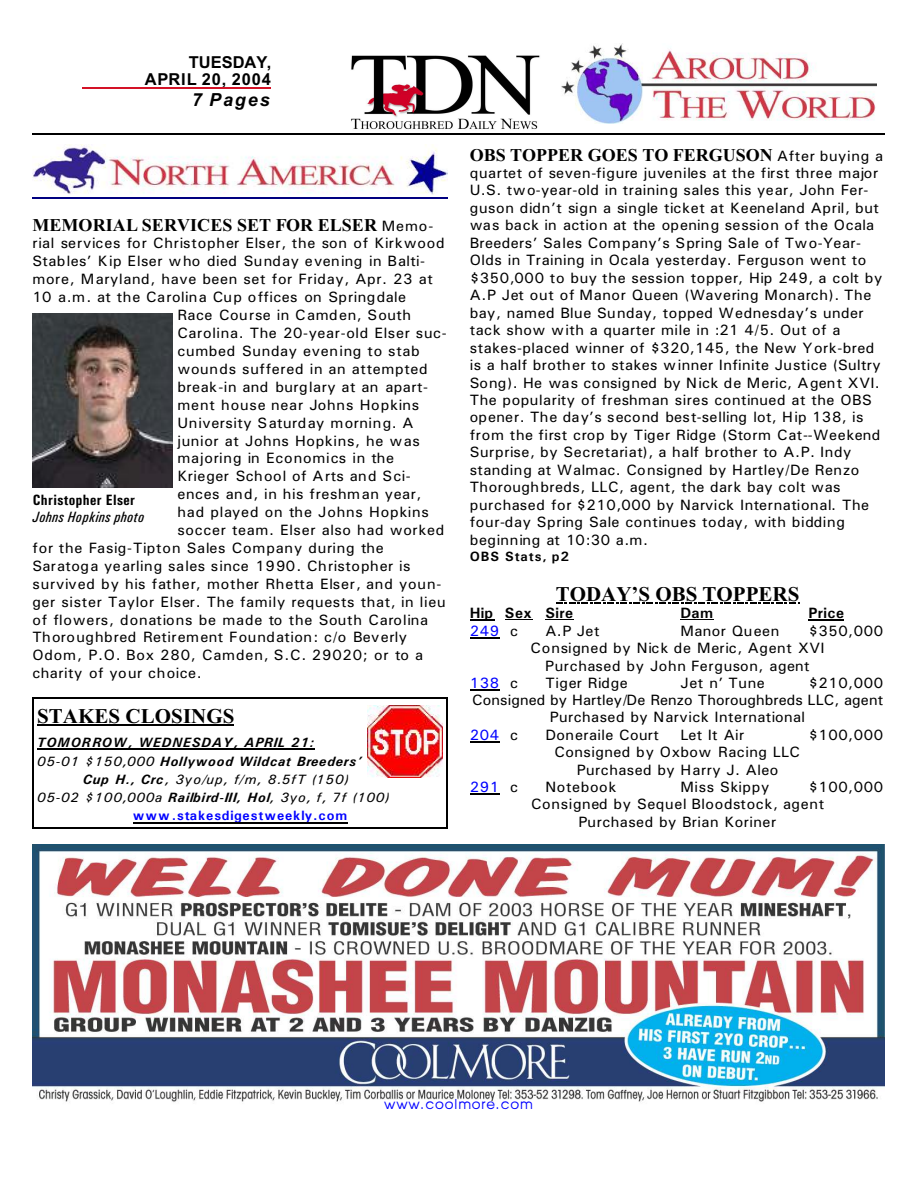
<style>
.page{position:relative;width:918px;height:1188px;background:#fff}
.page>*{position:absolute;margin:0;border:0;box-sizing:border-box;transform-origin:0 0}
.t1{font:700 21px "Times New Roman";color:#000}
.t2{font:700 18px "Times New Roman";letter-spacing:.005em;color:#000}
.t3{font:italic 700 18px "Arial";letter-spacing:.105em;color:#000}
.t4{font:700 16.5px/17.7px "Arial";letter-spacing:.025em;color:#000;text-align:right}
.t5{font:15px/17.4px "Univers";letter-spacing:.035em;color:#000}
.t6{font:15px "Univers";letter-spacing:.055em;color:#000}
.t7{font:15px "Univers";letter-spacing:.005em;color:#000}
.t8{font:700 15px "Univers";letter-spacing:.03em;color:#000}
.t9{font:italic 15px "Univers Condensed";letter-spacing:.02em;color:#000}
.t10{font:700 15px "Univers Condensed";letter-spacing:.025em;color:#000}
.t11{font:15px "Univers";letter-spacing:.035em;color:#00f}
.t12{font:italic 13.5px "Univers";letter-spacing:.065em;color:#000}
.t13{font:italic 700 13.5px "Univers";letter-spacing:.06em;color:#000}
.t14{font:700 13.5px "Univers";letter-spacing:.065em;color:#00f}
.t15{font:13.5px "Advance";letter-spacing:.065em;color:#00f}
.t16{font:700 13.5px "Univers";letter-spacing:.065em;color:#000}
.s1{font-family:"Univers";font-weight:400;font-size:15px}
.s2{font-weight:400}
.s3{font-weight:700}
.s4{color:#000}
</style>
<div class="page">
<hr style="left:82px;top:87px;width:189px;height:2px;background:#d41226">
<img style="left:561px;top:44px;width:315px;height:79px">
<img style="left:351px;top:55px;width:189px;height:75px">
<hr style="left:32px;top:134px;width:853px;height:1px;background:#000">
<img style="left:32px;top:145px;width:416px;height:49px">
<hr style="left:32px;top:197px;width:416px;height:1px;background:#000080">
<img style="left:33px;top:314px;width:139px;height:174px">
<img style="left:32px;top:844px;width:852px;height:258px">
<img style="left:367px;top:705px;width:75px;height:72px">
<hr style="left:37px;top:724px;width:197px;height:1px;background:#000">
<hr style="left:37px;top:749px;width:278px;height:1px;background:#000">
<hr style="left:133px;top:822px;width:215px;height:1px;background:#000">
<hr style="left:32px;top:698px;width:2px;height:131px;background:#000">
<hr style="left:447px;top:698px;width:1px;height:131px;background:#000">
<hr style="left:32px;top:698px;width:416px;height:1px;background:#000">
<hr style="left:32px;top:827px;width:416px;height:2px;background:#000">
<svg style="left:556px;top:602px;width:244px;height:1px"></svg>
<svg style="left:470px;top:620px;width:24px;height:1px"></svg>
<svg style="left:505px;top:619px;width:27px;height:1px"></svg>
<svg style="left:545px;top:619px;width:28px;height:1px"></svg>
<hr style="left:680px;top:619px;width:34px;height:1px;background:#000">
<hr style="left:809px;top:620px;width:35px;height:1px;background:#000">
<hr style="left:470px;top:637px;width:30px;height:1px;background:#000">
<hr style="left:470px;top:690px;width:30px;height:1px;background:#000">
<hr style="left:470px;top:741px;width:30px;height:1px;background:#000">
<hr style="left:470px;top:794px;width:30px;height:1px;background:#000">
<p class="t4" style="left:145px;top:54px;width:128px">TUESDAY,<br>APRIL 20, 2004</p>
<p class="t3" style="left:192px;top:93px;width:79px">7 Pages</p>
<p class="t2" style="left:32px;top:218px;width:402px">MEMORIAL SERVICES SET FOR ELSER <span class="s1">Memo-</span></p>
<p class="t6" style="left:32px;top:238px;width:414px">rial services for Christopher Elser, the son of Kirkwood</p>
<p class="t5" style="left:32px;top:254px;width:394px">Stables’ Kip Elser who died Sunday evening in Balti-</p>
<p class="t5" style="left:32px;top:272px;width:402px">more, Maryland, have been set for Friday, Apr. 23 at</p>
<p class="t5" style="left:32px;top:290px;width:375px">10 a.m. at the Carolina Cup offices on Springdale</p>
<p class="t5" style="left:177px;top:308px;width:235px">Race Course in Camden, South</p>
<p class="t5" style="left:177px;top:326px;width:271px">Carolina. The 20-year-old Elser suc-</p>
<p class="t5" style="left:177px;top:343px;width:244px">cumbed Sunday evening to stab</p>
<p class="t5" style="left:177px;top:361px;width:252px">wounds suffered in an attempted</p>
<p class="t5" style="left:177px;top:379px;width:252px">break-in and burglary at an apart-</p>
<p class="t6" style="left:177px;top:399px;width:243px">ment house near Johns Hopkins</p>
<p class="t5" style="left:177px;top:415px;width:238px">University Saturday morning. A</p>
<p class="t5" style="left:177px;top:433px;width:244px">junior at Johns Hopkins, he was</p>
<p class="t6" style="left:177px;top:453px;width:218px">majoring in Economics in the</p>
<p class="t5" style="left:177px;top:469px;width:235px">Krieger School of Arts and Sci-</p>
<p class="t5" style="left:177px;top:487px;width:246px">ences and, in his freshman year,</p>
<p class="t6" style="left:177px;top:507px;width:253px">had played on the Johns Hopkins</p>
<p class="t5" style="left:177px;top:522px;width:268px">soccer team. Elser also had worked</p>
<p class="t6" style="left:32px;top:543px;width:353px">for the Fasig-Tipton Sales Company during the</p>
<p class="t5" style="left:32px;top:558px;width:380px">Saratoga yearling sales since 1990. Christopher is</p>
<p class="t6" style="left:32px;top:578px;width:411px">survived by his father, mother Rhetta Elser, and youn-</p>
<p class="t5" style="left:32px;top:594px;width:415px">ger sister Taylor Elser. The family requests that, in lieu</p>
<p class="t6" style="left:32px;top:614px;width:397px">of flowers, donations be made to the South Carolina</p>
<p class="t5" style="left:32px;top:630px;width:376px">Thoroughbred Retirement Foundation: c/o Beverly</p>
<p class="t6" style="left:32px;top:650px;width:392px">Odom, P.O. Box 280, Camden, S.C. 29020; or to a</p>
<p class="t5" style="left:32px;top:666px;width:171px">charity of your choice.</p>
<p class="t10" style="left:33px;top:495px;width:104px">Christopher Elser</p>
<p class="t9" style="left:33px;top:511px;width:113px">Johns Hopkins photo</p>
<h1 class="t1" style="left:37px;top:708px;width:199px">STAKES CLOSINGS</h1>
<p class="t13" style="left:37px;top:738px;width:279px">TOMORROW, WEDNESDAY, APRIL 21:</p>
<p class="t13" style="left:37px;top:756px;width:326px"><span class="s2">05-01 $150,000</span> Hollywood Wildcat Breeders’</p>
<p class="t12" style="left:83px;top:775px;width:268px"><span class="s3">Cup H., Crc</span>, 3yo/up, f/m, 8.5fT (150)</p>
<p class="t12" style="left:37px;top:793px;width:354px">05-02 $100,000a <span class="s3">Railbird-III, Hol</span>, 3yo, f, 7f (100)</p>
<p class="t14" style="left:133px;top:811px;width:216px">www.stakesdigestweekly.com</p>
<p class="t2" style="left:470px;top:149px;width:415px">OBS TOPPER GOES TO FERGUSON <span class="s1">After buying a</span></p>
<p class="t5" style="left:470px;top:165px;width:414px">quartet of seven-figure juveniles at the first three major U.S. two-year-old in training sales this year, John Fer&shy;guson didn’t sign a single ticket at Keeneland April, but was back in action at the opening session of the Ocala Breeders’ Sales Company’s Spring Sale of Two-Year-Olds in Training in Ocala yesterday. Ferguson went to $350,000 to buy the session topper, Hip 249, a colt by A.P Jet out of Manor Queen (Wavering Monarch). The bay, named Blue Sunday, topped Wednesday’s under tack show with a quarter mile in :21 4/5. Out of a stakes-placed winner of $320,145, the New York-bred is a half brother to stakes winner Infinite Justice (Sultry Song). He was consigned by Nick de Meric, Agent XVI.<br>The popularity of freshman sires continued at the OBS opener. The day’s second best-selling lot, Hip 138, is from the first crop by Tiger Ridge (Storm Cat--Weekend Surprise, by Secretariat), a half brother to A.P. Indy standing at Walmac. Consigned by Hartley/De Renzo Thoroughbreds, LLC, agent, the dark bay colt was purchased for $210,000 by Narvick International. The four-day Spring Sale continues today, with bidding beginning at 10:30 a.m.</p>
<p class="t16" style="left:470px;top:552px;width:101px">OBS Stats, p2</p>
<h1 class="t1" style="left:556px;top:586px;width:245px">TODAY’S OBS TOPPERS</h1>
<p class="t8" style="left:470px;top:608px;width:105px">Hip Sex Sire</p>
<p class="t8" style="left:680px;top:608px;width:34px">Dam</p>
<p class="t8" style="left:809px;top:608px;width:37px">Price</p>
<p class="t11" style="left:470px;top:625px;width:50px">249 <span class="s4">c</span></p>
<p class="t5" style="left:545px;top:623px;width:56px">A.P Jet</p>
<p class="t5" style="left:680px;top:623px;width:100px">Manor Queen</p>
<p class="t5" style="left:809px;top:623px;width:76px">$350,000</p>
<p class="t6" style="left:531px;top:643px;width:295px">Consigned by Nick de Meric, Agent XVI</p>
<p class="t5" style="left:545px;top:658px;width:266px">Purchased by John Ferguson, agent</p>
<p class="t11" style="left:470px;top:678px;width:50px">138 <span class="s4">c</span></p>
<p class="t5" style="left:545px;top:675px;width:84px">Tiger Ridge</p>
<p class="t5" style="left:680px;top:675px;width:86px">Jet n’ Tune</p>
<p class="t5" style="left:809px;top:675px;width:76px">$210,000</p>
<p class="t7" style="left:472px;top:695px;width:412px">Consigned by Hartley/De Renzo Thoroughbreds LLC, agent</p>
<p class="t5" style="left:550px;top:710px;width:257px">Purchased by Narvick International</p>
<p class="t11" style="left:470px;top:729px;width:50px">204 <span class="s4">c</span></p>
<p class="t5" style="left:545px;top:727px;width:115px">Doneraile Court</p>
<p class="t5" style="left:680px;top:727px;width:65px">Let It Air</p>
<p class="t5" style="left:809px;top:727px;width:76px">$100,000</p>
<p class="t5" style="left:554px;top:745px;width:247px;text-align:center">Consigned by Oxbow Racing LLC<br>Purchased by Harry J. Aleo</p>
<p class="t11" style="left:470px;top:782px;width:50px">291 <span class="s4">c</span></p>
<p class="t5" style="left:545px;top:779px;width:73px">Notebook</p>
<p class="t5" style="left:680px;top:779px;width:90px">Miss Skippy</p>
<p class="t5" style="left:809px;top:779px;width:76px">$100,000</p>
<p class="t5" style="left:531px;top:797px;width:295px">Consigned by Sequel Bloodstock, agent</p>
<p class="t5" style="left:578px;top:814px;width:199px">Purchased by Brian Koriner</p>
<p class="t15" style="left:384px;top:1099px;width:150px">www.coolmore.com</p>
</div>
